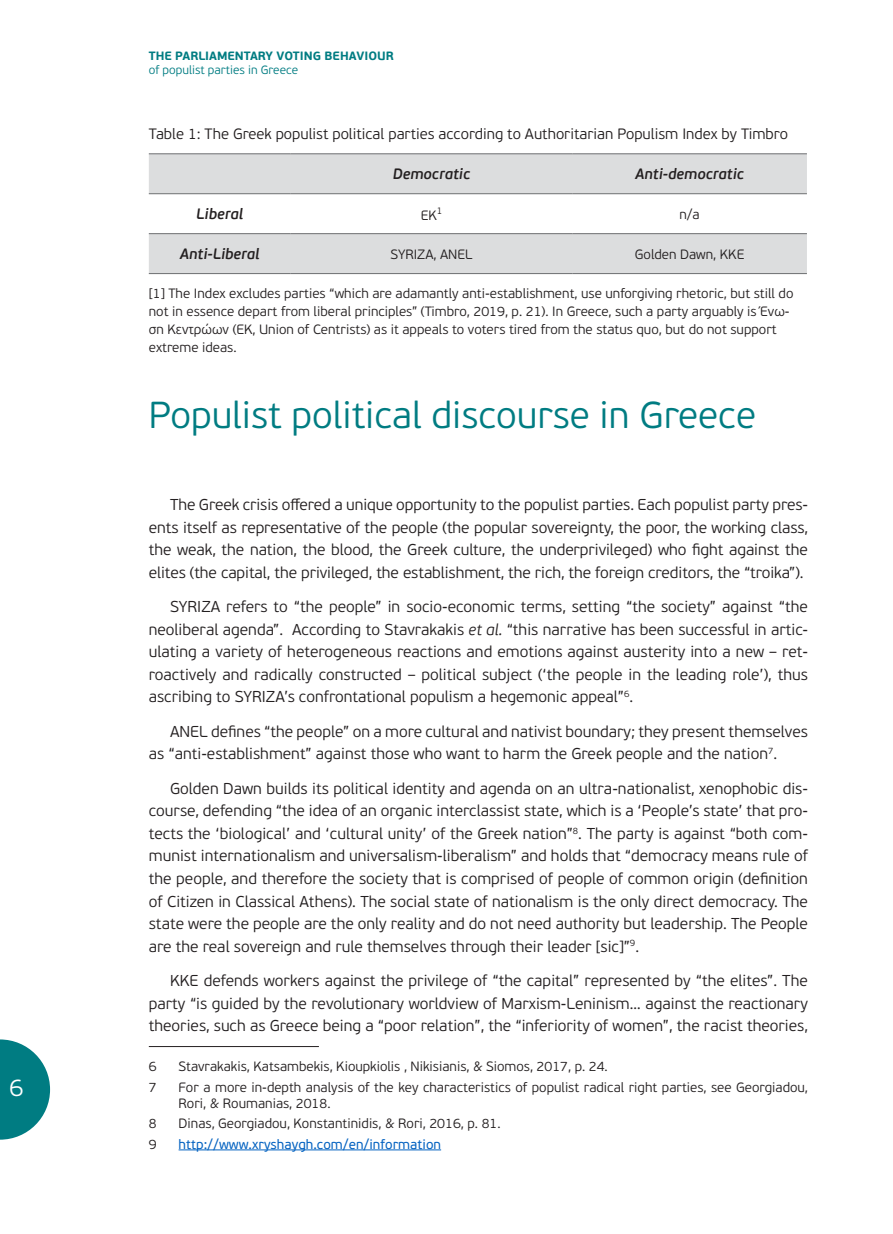
<style>
.page{position:relative;width:893px;height:1234px;background:#fff}
.page>*{position:absolute;margin:0;border:0;box-sizing:border-box;transform-origin:0 0}
.t1{font:300 37.5px "PF Beau Sans Pro";color:#007c82}
.t2{font:300 24px "PF Beau Sans Pro";color:#fff}
.t3{font:300 15.75px/22.5px "PF Beau Sans Pro";color:#231f20;text-align:justify}
.t4{font:300 15px "PF Beau Sans Pro";color:#231f20}
.t5{font:italic 600 15px "PF Beau Sans Pro";color:#231f20}
.t6{font:300 13.5px/18px "PF Beau Sans Pro";color:#231f20}
.t7{font:13.5px "PF Beau Sans Pro";color:#0563c1}
.t8{font:700 12px "PF Beau Sans Pro";color:#007c82}
.t9{font:300 12px "PF Beau Sans Pro";color:#007c82}
.s1{font-style:italic}
</style>
<div class="page">
<svg style="left:0;top:1039px;width:50px;height:100px"></svg>
<svg style="left:149px;top:154px;width:658px;height:119px;fill:#dcddde"></svg>
<hr style="left:149px;top:153px;width:142px;height:1px;background:#6d6f71">
<hr style="left:291px;top:153px;width:281px;height:1px;background:#6d6f71">
<hr style="left:572px;top:153px;width:235px;height:1px;background:#6d6f71">
<hr style="left:149px;top:193px;width:142px;height:1px;background:#6d6f71">
<hr style="left:291px;top:193px;width:281px;height:1px;background:#6d6f71">
<hr style="left:572px;top:193px;width:235px;height:1px;background:#6d6f71">
<hr style="left:149px;top:233px;width:142px;height:1px;background:#6d6f71">
<hr style="left:291px;top:233px;width:281px;height:1px;background:#6d6f71">
<hr style="left:572px;top:233px;width:235px;height:1px;background:#6d6f71">
<hr style="left:149px;top:273px;width:142px;height:1px;background:#6d6f71">
<hr style="left:291px;top:273px;width:281px;height:1px;background:#6d6f71">
<hr style="left:572px;top:273px;width:235px;height:1px;background:#6d6f71">
<hr style="left:149px;top:1045px;width:170px;height:1px;background:#231f20">
<hr style="left:179px;top:1149px;width:262px;height:1px;background:#0563c1">
<h2 class="t2" style="left:9px;top:1073px;width:15px">6</h2>
<p class="t8" style="left:149px;top:48px;width:247px">THE PARLIAMENTARY VOTING BEHAVIOUR</p>
<p class="t9" style="left:149px;top:63px;width:151px">of populist parties in Greece</p>
<p class="t4" style="left:149px;top:125px;width:641px">Table 1: The Greek populist political parties according to Authoritarian Populism Index by Timbro</p>
<p class="t5" style="left:393px;top:165px;width:79px">Democratic</p>
<p class="t5" style="left:635px;top:165px;width:110px">Anti-democratic</p>
<p class="t5" style="left:196px;top:205px;width:48px">Liberal</p>
<p class="t6" style="left:421px;top:206px;width:23px">EK<sup>1</sup></p>
<p class="t6" style="left:679px;top:205px;width:22px">n/a</p>
<p class="t5" style="left:180px;top:245px;width:81px">Anti-Liberal</p>
<p class="t6" style="left:391px;top:245px;width:83px">SYRIZA, ANEL</p>
<p class="t6" style="left:635px;top:245px;width:111px">Golden Dawn, KKE</p>
<p class="t6" style="left:149px;top:284px;width:646px">[1] The Index excludes parties “which are adamantly anti-establishment, use unforgiving rhetoric, but still do not in essence depart from liberal principles” (Timbro, 2019, p. 21). In Greece, such a party arguably is Ένω&shy;ση Κεντρώων (EK, Union of Centrists) as it appeals to voters tired from the status quo, but do not support extreme ideas.</p>
<h1 class="t1" style="left:149px;top:394px;width:609px">Populist political discourse in Greece</h1>
<p class="t3" style="left:149px;top:493px;width:661px;text-indent:21px">The Greek crisis offered a unique opportunity to the populist parties. Each populist party pres&shy;ents itself as representative of the people (the popular sovereignty, the poor, the working class, the weak, the nation, the blood, the Greek culture, the underprivileged) who fight against the elites (the capital, the privileged, the establishment, the rich, the foreign creditors, the “troika”).</p>
<p class="t3" style="left:149px;top:595px;width:661px;text-indent:21px">SYRIZA refers to “the people” in socio-economic terms, setting “the society” against “the neoliberal agenda”. According to Stavrakakis <span class="s1">et al.</span> “this narrative has been successful in artic&shy;ulating a variety of heterogeneous reactions and emotions against austerity into a new – ret&shy;roactively and radically constructed – political subject (‘the people in the leading role’), thus ascribing to SYRIZA’s confrontational populism a hegemonic appeal”<sup>6</sup>.</p>
<p class="t3" style="left:149px;top:720px;width:661px;text-indent:21px">ANEL defines “the people” on a more cultural and nativist boundary; they present themselves as “anti-establishment” against those who want to harm the Greek people and the nation<sup>7</sup>.</p>
<p class="t3" style="left:149px;top:777px;width:661px;text-indent:21px">Golden Dawn builds its political identity and agenda on an ultra-nationalist, xenophobic dis&shy;course, defending “the idea of an organic interclassist state, which is a ‘People’s state’ that pro&shy;tects the ‘biological’ and ‘cultural unity’ of the Greek nation”<sup>8</sup>. The party is against “both com&shy;munist internationalism and universalism-liberalism” and holds that “democracy means rule of the people, and therefore the society that is comprised of people of common origin (definition of Citizen in Classical Athens). The social state of nationalism is the only direct democracy. The state were the people are the only reality and do not need authority but leadership. The People are the real sovereign and rule themselves through their leader [sic]”<sup>9</sup>.</p>
<p class="t3" style="left:149px;top:969px;width:661px;text-indent:21px">KKE defends workers against the privilege of “the capital” represented by “the elites”. The party “is guided by the revolutionary worldview of Marxism-Leninism… against the reactionary theories, such as Greece being a “poor relation”, the “inferiority of women”, the racist theories,</p>
<p class="t6" style="left:149px;top:1057px;width:9px">6</p>
<p class="t6" style="left:179px;top:1057px;width:431px">Stavrakakis, Katsambekis, Kioupkiolis , Nikisianis, &amp; Siomos, 2017, p. 24.</p>
<p class="t6" style="left:149px;top:1078px;width:9px">7</p>
<p class="t6" style="left:179px;top:1078px;width:631px;line-height:16.2px">For a more in-depth analysis of the key characteristics of populist radical right parties, see Georgiadou,<br>Rori, &amp; Roumanias, 2018.</p>
<p class="t6" style="left:149px;top:1114px;width:9px">8</p>
<p class="t6" style="left:179px;top:1114px;width:324px">Dinas, Georgiadou, Konstantinidis, &amp; Rori, 2016, p. 81.</p>
<p class="t6" style="left:149px;top:1135px;width:9px">9</p>
<p class="t7" style="left:179px;top:1136px;width:264px">http://www.xryshaygh.com/en/information</p>
</div>
